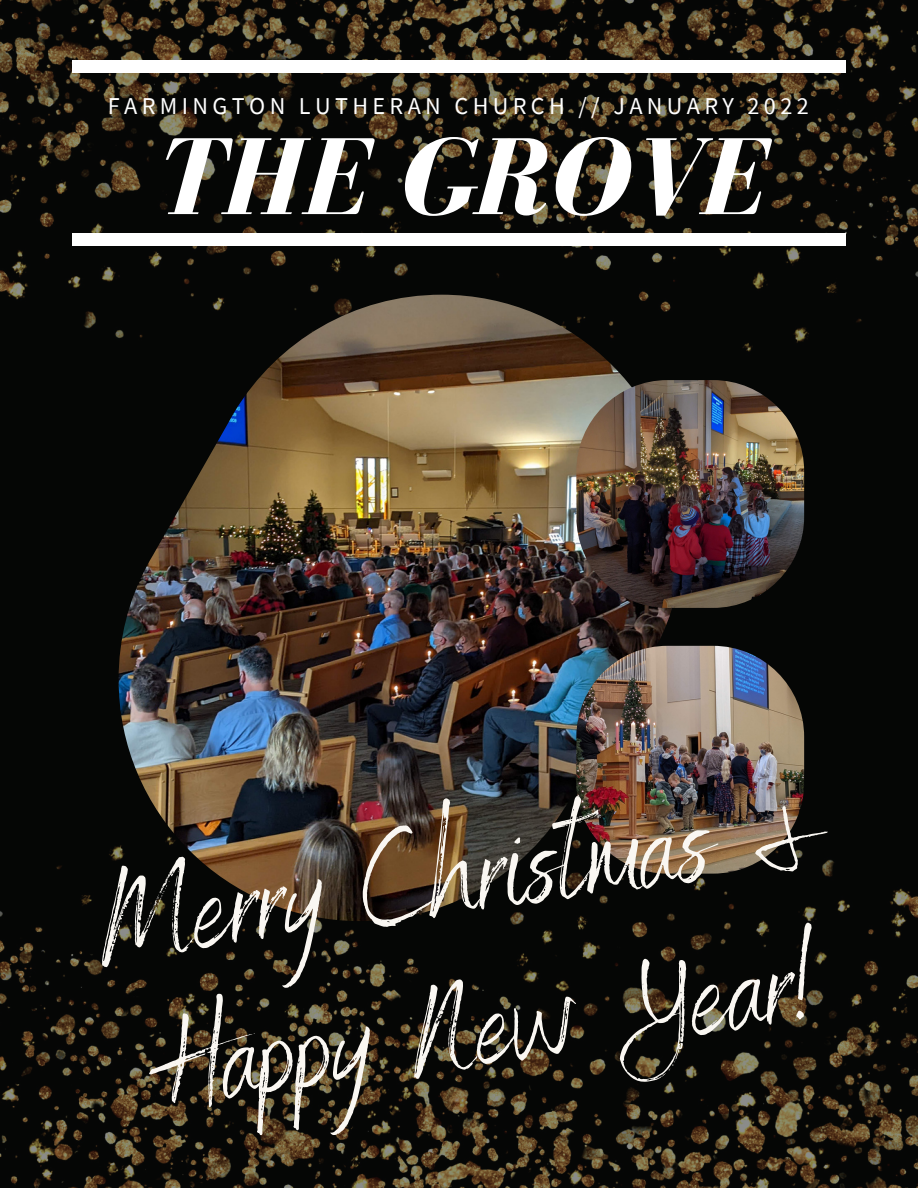
<style>
.page{position:relative;width:918px;height:1188px;background:#fff}
.page>*{position:absolute;margin:0;border:0;box-sizing:border-box;transform-origin:0 0}
.t1{font:131.1px "Benedict";color:#faf7f2}
.t2{font:italic 700 112.8px "Bodoni FLF";color:#fff}
.t3{font:24.15px "Source Sans Pro";letter-spacing:.18em;color:#fff}
</style>
<div class="page">
<img style="left:0;top:0;width:918px;height:1188px">
<img style="left:119px;top:295px;width:564px;height:626px">
<img style="left:576px;top:380px;width:228px;height:228px;border-radius:91px">
<img style="left:576px;top:646px;width:228px;height:228px;border-radius:91px">
<div style="left:72px;top:233px;width:774px;height:12px;background:#fff"></div>
<div style="left:72px;top:60px;width:774px;height:13px;background:#fff"></div>
<p class="t3" style="left:108px;top:90px;width:702px">FARMINGTON LUTHERAN CHURCH // JANUARY 2022</p>
<p class="t2" style="left:152px;top:117px;width:615px">THE GROVE</p>
<p class="t1" style="left:85px;top:840px;width:742px;rotate:-8deg">Merry Christmas &amp;</p>
<p class="t1" style="left:137px;top:986px;width:678px;rotate:-8deg">Happy New Year!</p>
</div>
